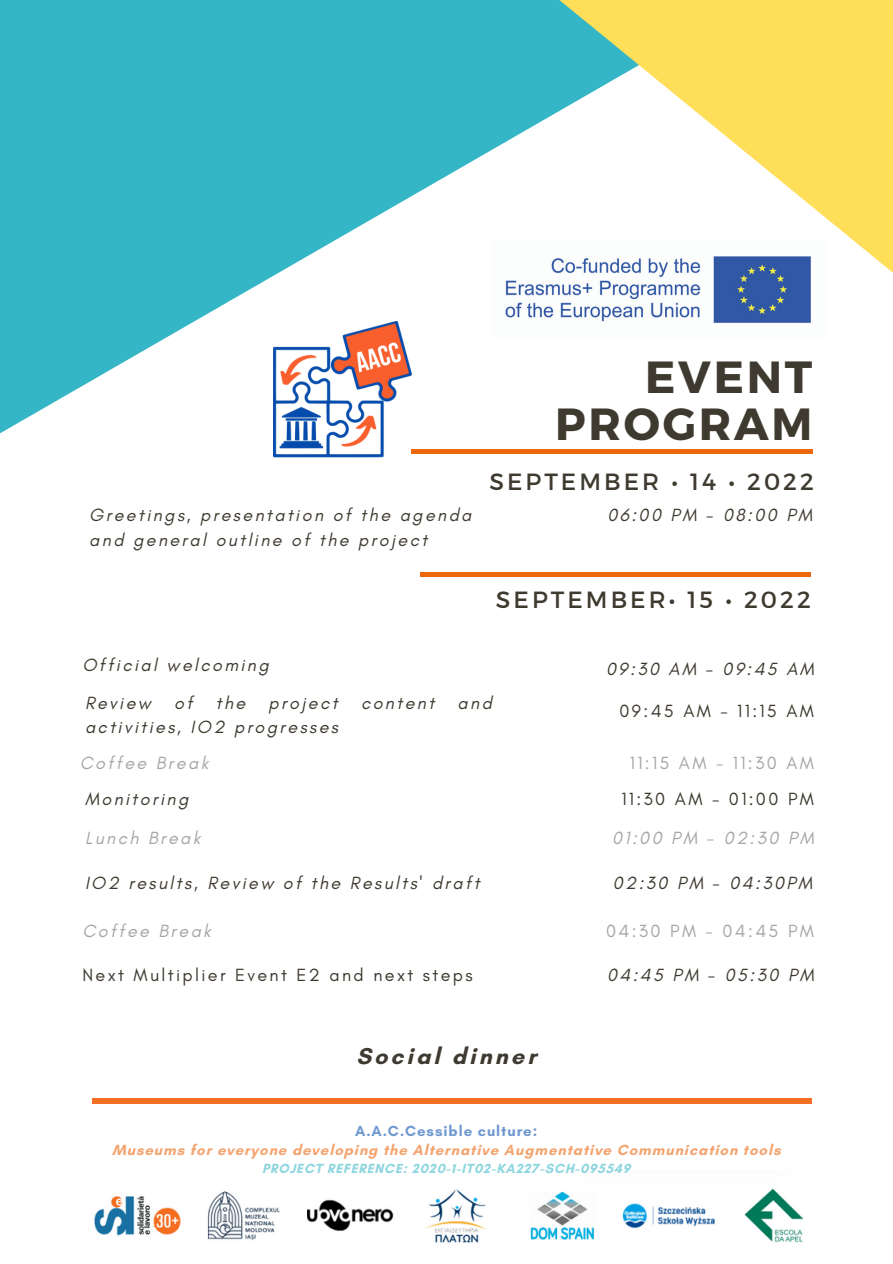
<style>
.page{position:relative;width:893px;height:1264px;background:#fff}
.page>*{position:absolute;margin:0;border:0;box-sizing:border-box;transform-origin:0 0}
.t1{font:700 45px/47.2px "Montserrat";letter-spacing:.06em;color:#3e3a2f;text-align:right}
.t2{font:23.4px "Montserrat";letter-spacing:.13em;color:#3e3a2f}
.t3{font:700 23.4px "Glacial Indifference";letter-spacing:.13em;color:#3e3a2f}
.t4{font:italic 18px/24.8px "Glacial Indifference";letter-spacing:.13em;color:#3e3a2f}
.t5{font:18px "Glacial Indifference";letter-spacing:.13em;color:#3e3a2f}
.t6{font:italic 18px "Glacial Indifference";letter-spacing:.13em;color:#a6a6a6}
.t7{font:18px "Glacial Indifference";letter-spacing:.13em;color:#a6a6a6}
.t8{font:700 15px "Glacial Indifference";letter-spacing:.06em;color:#eb5f01}
.t9{font:700 15px "Glacial Indifference";letter-spacing:.06em;color:#004aad}
.t10{font:700 13.5px "Glacial Indifference";letter-spacing:.06em;color:#34b6c6}
</style>
<div class="page">
<svg style="left:0;top:0;width:336px;height:435px;fill:#34b6c6"></svg>
<svg style="left:336px;top:0;width:556px;height:454px"></svg>
<div style="left:338px;top:449px;width:474px;height:5px;background:#ed670b"></div>
<div style="left:328px;top:302px;width:83px;height:193px;background:#fff"></div>
<div style="left:336px;top:572px;width:475px;height:5px;background:#ed670b"></div>
<div style="left:336px;top:557px;width:83px;height:44px;background:#fff"></div>
<div style="left:92px;top:1098px;width:720px;height:5px;background:#f56f23"></div>
<img style="left:94px;top:1188px;width:709px;height:55px">
<img style="left:274px;top:321px;width:137px;height:137px">
<img style="left:491px;top:241px;width:334px;height:97px">
<h1 class="t1" style="left:555px;top:351px;width:259px">EVENT<br>PROGRAM</h1>
<p class="t4" style="left:89px;top:502px;width:384px">Greetings, presentation of the agenda and general outline of the project</p>
<p class="t2" style="left:489px;top:466px;width:326px">SEPTEMBER • 14 • 2022</p>
<p class="t4" style="left:607px;top:502px;width:206px">06:00 PM - 08:00 PM</p>
<p class="t2" style="left:496px;top:584px;width:316px">SEPTEMBER• 15 • 2022</p>
<p class="t4" style="left:82px;top:652px;width:188px">Official welcoming</p>
<p class="t4" style="left:606px;top:656px;width:209px">09:30 AM - 09:45 AM</p>
<p class="t4" style="left:85px;top:690px;width:67px">Review</p>
<p class="t4" style="left:174px;top:690px;width:20px">of</p>
<p class="t4" style="left:216px;top:690px;width:31px">the</p>
<p class="t4" style="left:268px;top:690px;width:71px">project</p>
<p class="t4" style="left:361px;top:690px;width:75px">content</p>
<p class="t4" style="left:457px;top:690px;width:36px">and</p>
<p class="t4" style="left:85px;top:714px;width:255px">activities, IO2 progresses</p>
<p class="t6" style="left:80px;top:752px;width:130px">Coffee Break</p>
<p class="t5" style="left:619px;top:699px;width:196px">09:45 AM - 11:15 AM</p>
<p class="t7" style="left:629px;top:752px;width:185px">11:15 AM - 11:30 AM</p>
<p class="t4" style="left:85px;top:786px;width:105px">Monitoring</p>
<p class="t5" style="left:621px;top:788px;width:194px">11:30 AM - 01:00 PM</p>
<p class="t6" style="left:85px;top:827px;width:117px">Lunch Break</p>
<p class="t4" style="left:85px;top:870px;width:396px">IO2 results, Review of the Results' draft</p>
<p class="t4" style="left:612px;top:870px;width:201px">02:30 PM - 04:30PM</p>
<p class="t6" style="left:82px;top:919px;width:130px">Coffee Break</p>
<p class="t7" style="left:606px;top:919px;width:209px">04:30 PM - 04:45 PM</p>
<p class="t5" style="left:82px;top:964px;width:392px">Next Multiplier Event E2 and next steps</p>
<p class="t4" style="left:607px;top:962px;width:208px">04:45 PM - 05:30 PM</p>
<p class="t6" style="left:612px;top:827px;width:203px">01:00 PM - 02:30 PM</p>
<p class="t3" style="left:356px;top:1041px;width:181px">Social dinner</p>
<p class="t9" style="left:355px;top:1121px;width:183px">A.A.C.Cessible culture:</p>
<p class="t8" style="left:112px;top:1140px;width:670px">Museums for everyone developing the Alternative Augmentative Communication tools</p>
<p class="t10" style="left:262px;top:1159px;width:370px">PROJECT REFERENCE: 2020-1-IT02-KA227-SCH-095549</p>
</div>
